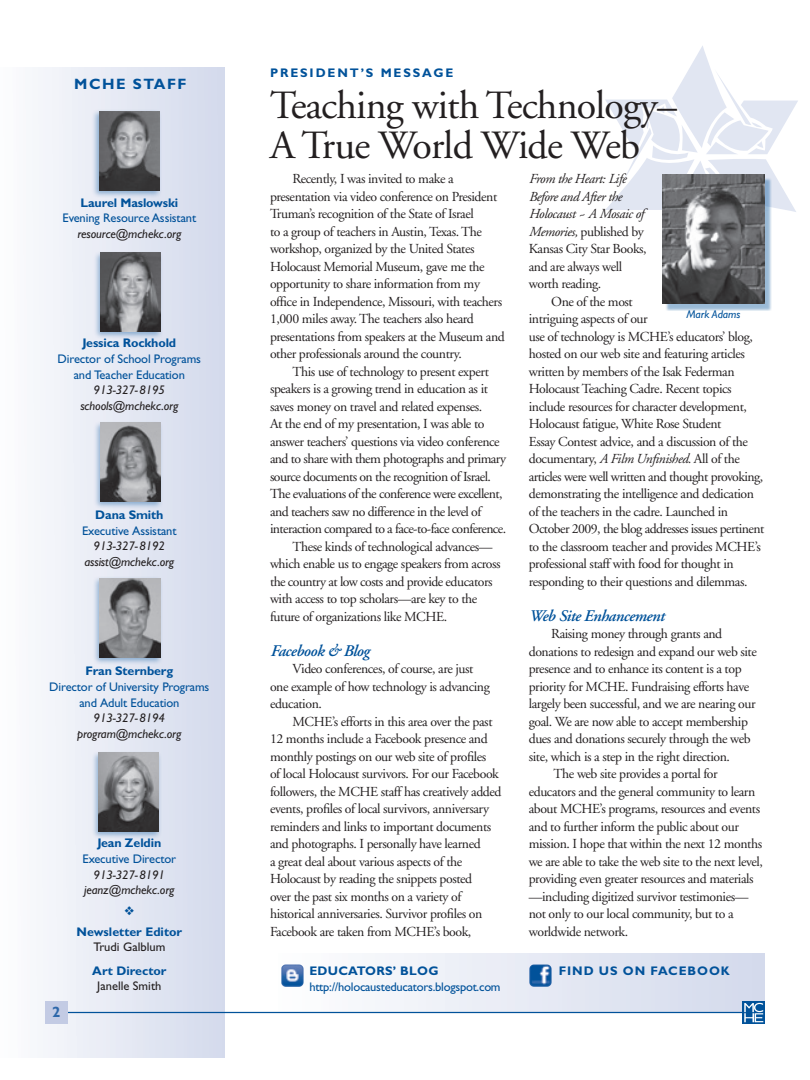
<style>
.page{position:relative;width:810px;height:1080px;background:#fff}
.page>*{position:absolute;margin:0;border:0;box-sizing:border-box;transform-origin:0 0}
.Headline_32_point_AG{font:40px/40px "Adobe Garamond";letter-spacing:-.02em;color:#231f20}
.Text_Main{font:italic 600 16.25px "Adobe Garamond";letter-spacing:-.03em;color:#01529a}
.t1{font:700 15px "Gill Sans";letter-spacing:.1em;color:#01529a}
.t2{font:700 15px "Gill Sans";color:#2e68aa}
.Text_Main-2{font:13.75px/17.5px "Adobe Garamond";letter-spacing:-.03em;color:#231f20}
.Text_Main-3{font:italic 13.75px/17.5px "Adobe Garamond";letter-spacing:-.03em;color:#231f20}
.Sidebar_Headline{font:12.5px/15.6px "Gill Sans";letter-spacing:-.01em;color:#01529a;text-align:center}
.t3{font:italic 12.5px/15.6px "Gill Sans";letter-spacing:-.01em;color:#231f20;text-align:center}
.Subheadline_10_point{font:700 12.5px/15px "Gill Sans";color:#01529a;text-align:center}
.Subheadline_10_point-2{font:700 12.5px "Gill Sans";letter-spacing:.15em;color:#01529a}
.Sidebar_Headline-2{font:700 12.5px "Gill Sans";letter-spacing:.07em;color:#01529a}
.t4{font:12.5px "Gill Sans";color:#231f20}
.t5{font:italic 11.25px "Gill Sans";color:#01529a}
.s1{font-weight:700}
.s2{font-style:italic;color:#231f20}
.s3{font-weight:400;color:#231f20}
.s4{font-style:normal}
.s5{font-style:italic}
</style>
<div class="page">
<div style="left:270px;top:954px;width:495px;height:58px;background:linear-gradient(to right,#fefefe,#d3d9ec)"></div>
<img style="left:281px;top:964px;width:23px;height:23px">
<div style="left:0;top:68px;width:225px;height:990px;background:linear-gradient(to right,#fcfdfe,#d3d9ec)"></div>
<hr style="left:45px;top:1012px;width:720px;height:1px;background:#01529a">
<div style="left:45px;top:1001px;width:23px;height:23px;background:#c3cbe4"></div>
<svg style="left:742px;top:1001px;width:23px;height:23px"></svg>
<svg style="left:744px;top:1003px;width:19px;height:19px"></svg>
<svg style="left:605px;top:46px;width:193px;height:221px"></svg>
<div style="left:665px;top:177px;width:107px;height:134px;background:#01529a;opacity:.4"></div>
<img style="left:663px;top:175px;width:102px;height:129px">
<img style="left:529px;top:964px;width:23px;height:23px">
<div style="left:92px;top:108px;width:70px;height:89px;background:#01529a;opacity:.4"></div>
<img style="left:99px;top:111px;width:60px;height:79px">
<div style="left:93px;top:250px;width:71px;height:89px;background:#01529a;opacity:.4"></div>
<img style="left:100px;top:253px;width:61px;height:78px">
<div style="left:93px;top:420px;width:71px;height:89px;background:#01529a;opacity:.4"></div>
<img style="left:100px;top:423px;width:61px;height:79px">
<div style="left:92px;top:575px;width:71px;height:89px;background:#01529a;opacity:.4"></div>
<img style="left:100px;top:578px;width:60px;height:79px">
<div style="left:91px;top:750px;width:71px;height:89px;background:#01529a;opacity:.4"></div>
<img style="left:98px;top:753px;width:61px;height:78px">
<svg style="left:125px;top:906px;width:9px;height:9px"></svg>
<p class="t1" style="left:74px;top:76px;width:114px">MCHE STAFF</p>
<p class="Sidebar_Headline" style="left:63px;top:195px;width:135px"><span class="s1">Laurel Maslowski<br></span>Evening Resource Assistant <span class="s2">resource@mchekc.org</span></p>
<p class="Sidebar_Headline" style="left:58px;top:335px;width:145px"><span class="s1">Jessica Rockhold<br></span>Director of School Programs and Teacher Education</p>
<p class="t3" style="left:80px;top:382px;width:100px">913-327-8195 schools@mchekc.org</p>
<p class="Subheadline_10_point" style="left:95px;top:507px;width:70px">Dana Smith</p>
<p class="Sidebar_Headline" style="left:82px;top:523px;width:96px">Executive Assistant</p>
<p class="t3" style="left:84px;top:538px;width:91px">913-327-8192 assist@mchekc.org</p>
<p class="Sidebar_Headline" style="left:49px;top:663px;width:162px"><span class="s1">Fran Sternberg<br></span>Director of University Programs and Adult Education</p>
<p class="t3" style="left:77px;top:710px;width:106px">913-327-8194 program@mchekc.org</p>
<p class="t2" style="left:52px;top:1003px;width:10px">2</p>
<p class="Subheadline_10_point" style="left:97px;top:835px;width:65px">Jean Zeldin</p>
<p class="Sidebar_Headline" style="left:83px;top:851px;width:95px">Executive Director</p>
<p class="t3" style="left:84px;top:866px;width:92px">913-327-8191 jeanz@mchekc.org</p>
<p class="Subheadline_10_point" style="left:77px;top:924px;width:107px">Newsletter Editor<br><span class="s3">Trudi Galblum</span></p>
<p class="Subheadline_10_point" style="left:92px;top:963px;width:76px">Art Director</p>
<p class="t4" style="left:97px;top:978px;width:66px">Janelle Smith</p>
<p class="Subheadline_10_point-2" style="left:270px;top:66px;width:185px">PRESIDENT’S MESSAGE</p>
<p class="Headline_32_point_AG" style="left:270px;top:87px;width:409px">Teaching with Technology–<br>A True World Wide Web</p>
<p class="Text_Main-2" style="left:270px;top:170px;width:236px;text-indent:22px">Recently, I was invited to make a presentation via video conference on President Truman’s recognition of the State of Israel<br>to a group of teachers in Austin, Texas. The workshop, organized by the United States Holocaust Memorial Museum, gave me the opportunity to share information from my office in Independence, Missouri, with teachers 1,000 miles away. The teachers also heard presentations from speakers at the Museum and other professionals around the country.</p>
<p class="Text_Main-2" style="left:270px;top:363px;width:238px;text-indent:22px">This use of technology to present expert speakers is a growing trend in education as it saves money on travel and related expenses.<br>At the end of my presentation, I was able to answer teachers’ questions via video conference and to share with them photographs and primary source documents on the recognition of Israel.<br>The evaluations of the conference were excellent, and teachers saw no difference in the level of interaction compared to a face-to-face conference.</p>
<p class="Text_Main-2" style="left:270px;top:538px;width:232px;text-indent:22px">These kinds of technological advances— which enable us to engage speakers from across the country at low costs and provide educators with access to top scholars—are key to the future of organizations like MCHE.</p>
<p class="Text_Main" style="left:270px;top:642px;width:101px">Facebook &amp; Blog</p>
<p class="Text_Main-2" style="left:270px;top:660px;width:221px;text-indent:22px">Video conferences, of course, are just one example of how technology is advancing education.</p>
<p class="Text_Main-2" style="left:270px;top:713px;width:233px;text-indent:22px">MCHE’s efforts in this area over the past 12 months include a Facebook presence and monthly postings on our web site of profiles<br>of local Holocaust survivors. For our Facebook followers, the MCHE staff has creatively added events, profiles of local survivors, anniversary reminders and links to important documents and photographs. I personally have learned<br>a great deal about various aspects of the Holocaust by reading the snippets posted<br>over the past six months on a variety of historical anniversaries. Survivor profiles on Facebook are taken from MCHE’s book,</p>
<p class="Text_Main-3" style="left:529px;top:170px;width:120px">From the Heart: Life<br>Before and After the<br>Holocaust ~ A Mosaic of<br>Memories, <span class="s4">published by<br>Kansas City Star Books, and are always well worth reading.</span></p>
<p class="Text_Main-2" style="left:529px;top:293px;width:237px;text-indent:22px">One of the most<br>intriguing aspects of our<br>use of technology is MCHE’s educators’ blog, hosted on our web site and featuring articles written by members of the Isak Federman Holocaust Teaching Cadre. Recent topics include resources for character development, Holocaust fatigue, White Rose Student<br>Essay Contest advice, and a discussion of the documentary, <span class="s5">A Film Unfinished.</span> All of the articles were well written and thought provoking, demonstrating the intelligence and dedication of the teachers in the cadre. Launched in October 2009, the blog addresses issues pertinent to the classroom teacher and provides MCHE’s professional staff with food for thought in responding to their questions and dilemmas.</p>
<p class="Text_Main" style="left:529px;top:606px;width:137px">Web Site Enhancement</p>
<p class="Text_Main-2" style="left:529px;top:625px;width:230px;text-indent:22px">Raising money through grants and donations to redesign and expand our web site presence and to enhance its content is a top priority for MCHE. Fundraising efforts have largely been successful, and we are nearing our goal. We are now able to accept membership dues and donations securely through the web site, which is a step in the right direction.</p>
<p class="Text_Main-2" style="left:529px;top:765px;width:236px;text-indent:25px">The web site provides a portal for educators and the general community to learn about MCHE’s programs, resources and events and to further inform the public about our mission. I hope that within the next 12 months we are able to take the web site to the next level, providing even greater resources and materials —including digitized survivor testimonies— not only to our local community, but to a worldwide network.</p>
<p class="t5" style="left:686px;top:308px;width:56px">Mark Adams</p>
<p class="Sidebar_Headline" style="left:309px;top:962px;width:193px;line-height:16.2px;text-align:left"><span class="s1">EDUCATORS’ BLOG </span>http://holocausteducators.blogspot.com</p>
<p class="Sidebar_Headline-2" style="left:559px;top:963px;width:173px">FIND US ON FACEBOOK</p>
</div>
